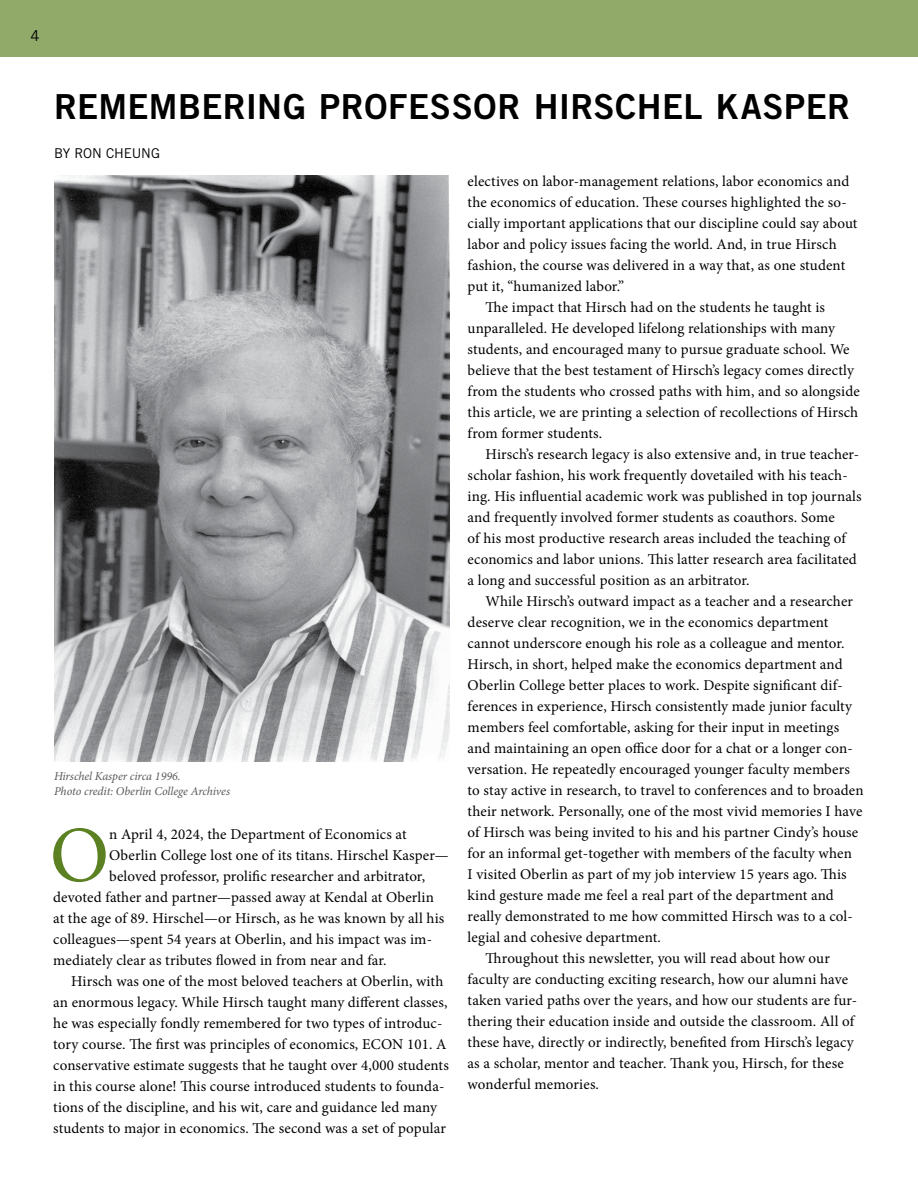
<style>
.page{position:relative;width:918px;height:1188px;background:#fff}
.page>*{position:absolute;margin:0;border:0;box-sizing:border-box;transform-origin:0 0}
.minion_no_indents{font:79.65px "Minion Pro";color:#5c8122}
.headline_TG{font:34.5px "Trade Gothic LT Std Bd 2";letter-spacing:.015em;color:#000}
.body_w_indent{font:15px/21px "Minion Pro";letter-spacing:.01em;color:#000}
.minion_no_indents-2{font:15px "Minion Pro";letter-spacing:.005em;color:#000}
.t1{font:15px "Trade Gothic LT Std";color:#000}
.t2{font:13.5px "Trade Gothic LT Std";letter-spacing:-.015em;color:#000}
.t3{font:italic 12px "Minion Pro";letter-spacing:-.01em;color:#58595b}
</style>
<div class="page">
<div style="left:0;top:0;width:918px;height:56px;background:#92aa69"></div>
<img style="left:54px;top:176px;width:395px;height:586px">
<p class="t1" style="left:31px;top:26px;width:11px">4</p>
<h2 class="headline_TG" style="left:54px;top:86px;width:798px">REMEMBERING PROFESSOR HIRSCHEL KASPER</h2>
<p class="t2" style="left:54px;top:145px;width:108px">BY RON CHEUNG</p>
<p class="t3" style="left:54px;top:768px;width:128px">Hirschel Kasper circa 1996.</p>
<p class="t3" style="left:54px;top:783px;width:177px">Photo credit: Oberlin College Archives</p>
<p class="minion_no_indents" style="left:50px;top:802px;width:61px">O</p>
<p class="minion_no_indents-2" style="left:109px;top:824px;width:299px">n April 4, 2024, the Department of Economics at</p>
<p class="minion_no_indents-2" style="left:109px;top:845px;width:341px">Oberlin College lost one of its titans. Hirschel Kasper—</p>
<p class="minion_no_indents-2" style="left:109px;top:866px;width:317px">beloved professor, prolific researcher and arbitrator,</p>
<p class="minion_no_indents-2" style="left:53px;top:887px;width:382px">devoted father and partner—passed away at Kendal at Oberlin</p>
<p class="minion_no_indents-2" style="left:53px;top:908px;width:393px">at the age of 89. Hirschel—or Hirsch, as he was known by all his</p>
<p class="minion_no_indents-2" style="left:53px;top:929px;width:380px">colleagues—spent 54 years at Oberlin, and his impact was im-</p>
<p class="minion_no_indents-2" style="left:53px;top:950px;width:335px">mediately clear as tributes flowed in from near and far.</p>
<p class="body_w_indent" style="left:53px;top:971px;width:397px;text-indent:18px">Hirsch was one of the most beloved teachers at Oberlin, with an enormous legacy. While Hirsch taught many different classes, he was especially fondly remembered for two types of introduc&shy;tory course. The first was principles of economics, ECON 101. A conservative estimate suggests that he taught over 4,000 students in this course alone! This course introduced students to founda&shy;tions of the discipline, and his wit, care and guidance led many students to major in economics. The second was a set of popular</p>
<p class="body_w_indent" style="left:468px;top:171px;width:391px">electives on labor-management relations, labor economics and the economics of education. These courses highlighted the so&shy;cially important applications that our discipline could say about labor and policy issues facing the world. And, in true Hirsch fashion, the course was delivered in a way that, as one student put it, “humanized labor.”</p>
<p class="body_w_indent" style="left:468px;top:297px;width:394px;text-indent:18px">The impact that Hirsch had on the students he taught is unparalleled. He developed lifelong relationships with many students, and encouraged many to pursue graduate school. We believe that the best testament of Hirsch’s legacy comes directly from the students who crossed paths with him, and so alongside this article, we are printing a selection of recollections of Hirsch from former students.</p>
<p class="body_w_indent" style="left:468px;top:444px;width:395px;text-indent:18px">Hirsch’s research legacy is also extensive and, in true teacher&shy;scholar fashion, his work frequently dovetailed with his teach&shy;ing. His influential academic work was published in top journals and frequently involved former students as coauthors. Some<br>of his most productive research areas included the teaching of economics and labor unions. This latter research area facilitated a long and successful position as an arbitrator.</p>
<p class="body_w_indent" style="left:468px;top:591px;width:397px;text-indent:18px">While Hirsch’s outward impact as a teacher and a researcher deserve clear recognition, we in the economics department cannot underscore enough his role as a colleague and mentor.<br>Hirsch, in short, helped make the economics department and Oberlin College better places to work. Despite significant dif&shy;ferences in experience, Hirsch consistently made junior faculty members feel comfortable, asking for their input in meetings and maintaining an open office door for a chat or a longer con&shy;versation. He repeatedly encouraged younger faculty members to stay active in research, to travel to conferences and to broaden their network. Personally, one of the most vivid memories I have of Hirsch was being invited to his and his partner Cindy’s house for an informal get-together with members of the faculty when<br>I visited Oberlin as part of my job interview 15 years ago. This kind gesture made me feel a real part of the department and really demonstrated to me how committed Hirsch was to a col&shy;legial and cohesive department.</p>
<p class="body_w_indent" style="left:468px;top:948px;width:391px;text-indent:18px">Throughout this newsletter, you will read about how our faculty are conducting exciting research, how our alumni have taken varied paths over the years, and how our students are fur&shy;thering their education inside and outside the classroom. All of these have, directly or indirectly, benefited from Hirsch’s legacy as a scholar, mentor and teacher. Thank you, Hirsch, for these wonderful memories.</p>
</div>
